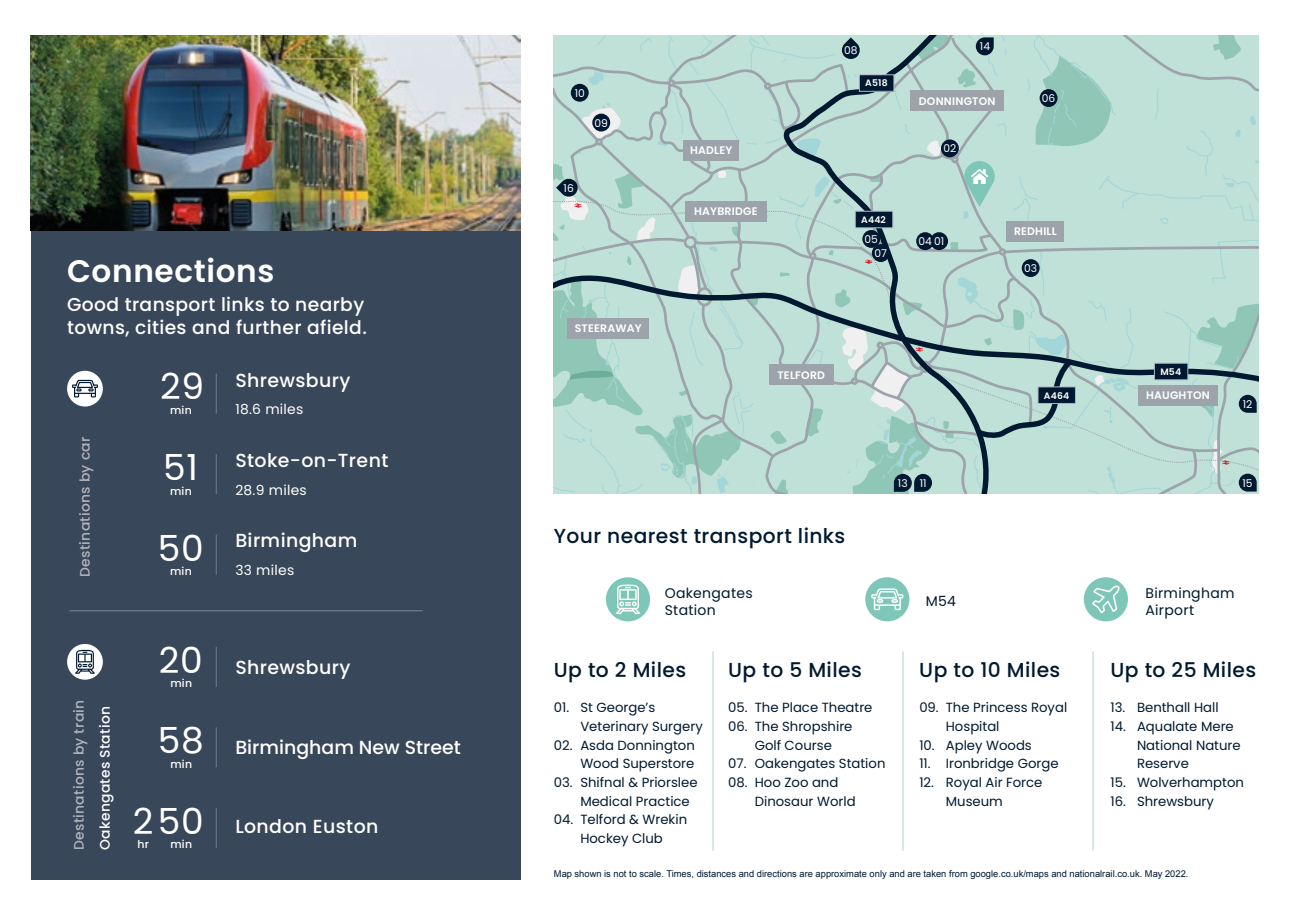
<style>
.page{position:relative;width:1289px;height:915px;background:#fff}
.page>*{position:absolute;margin:0;border:0;box-sizing:border-box;transform-origin:0 0}
.t1{font:35.85px "Poppins";letter-spacing:.02em;color:#fff}
.t2{font:600 31.2px "Poppins";letter-spacing:.02em;color:#fff}
.t3{font:500 20.25px "Poppins";letter-spacing:.02em;color:#001930}
.t4{font:500 18.9px "Poppins";letter-spacing:.02em;color:#fff}
.t5{font:500 18.9px "Poppins";color:#fff}
.t6{font:500 18.75px/22.4px "Poppins";letter-spacing:.02em;color:#fff}
.t7{font:13.95px/16.8px "Poppins";letter-spacing:.02em;color:#001930}
.t8{font:500 13.8px "Poppins";letter-spacing:.02em;color:#b2b4bc}
.t9{font:13.8px "Poppins";letter-spacing:.02em;color:#fff}
.t10{font:500 13.8px "Poppins";letter-spacing:.02em;color:#fff}
.t11{font:13.2px/18.8px "Poppins";color:#001930}
.t12{font:600 10.95px "Poppins";letter-spacing:.02em;color:#fff}
.t13{font:500 10.95px "Poppins";letter-spacing:.02em;color:#fff}
.t14{font:10.65px "Poppins";color:#fff}
.t15{font:9.3px "Arial";color:#001930}
.t16{font:600 9.3px "Poppins";letter-spacing:.02em;color:#fff}
</style>
<div class="page">
<div style="left:31px;top:230px;width:489px;height:648px;background:#384759"></div>
<hr style="left:69px;top:609px;width:353px;height:2px;background:#65728a">
<div style="left:67px;top:643px;width:36px;height:36px;background:#fff;border-radius:50%"></div>
<div style="left:67px;top:370px;width:36px;height:36px;background:#fff;border-radius:50%"></div>
<hr style="left:216px;top:373px;width:1px;height:40px;background:#65728a">
<hr style="left:216px;top:454px;width:1px;height:40px;background:#65728a">
<hr style="left:216px;top:534px;width:1px;height:40px;background:#65728a">
<hr style="left:216px;top:646px;width:1px;height:40px;background:#65728a">
<hr style="left:216px;top:727px;width:1px;height:40px;background:#65728a">
<hr style="left:216px;top:807px;width:1px;height:40px;background:#65728a">
<svg style="left:72px;top:380px;width:26px;height:17px"></svg>
<svg style="left:75px;top:649px;width:20px;height:24px"></svg>
<hr style="left:712px;top:651px;width:1px;height:199px;background:#c7e4dd">
<hr style="left:902px;top:651px;width:1px;height:199px;background:#c7e4dd">
<hr style="left:1092px;top:651px;width:1px;height:199px;background:#c7e4dd">
<div style="left:606px;top:577px;width:44px;height:44px;background:#7ec7b8;border-radius:50%"></div>
<div style="left:1083px;top:577px;width:44px;height:44px;background:#7ec7b8;border-radius:50%"></div>
<div style="left:865px;top:577px;width:44px;height:44px;background:#7ec7b8;border-radius:50%"></div>
<svg style="left:1092px;top:585px;width:27px;height:28px"></svg>
<svg style="left:871px;top:588px;width:32px;height:22px"></svg>
<svg style="left:615px;top:584px;width:25px;height:30px"></svg>
<svg style="left:554px;top:35px;width:704px;height:458px;background:#b1d0c9"></svg>
<img style="left:31px;top:36px;width:489px;height:194px">
<h2 class="t2" style="left:67px;top:252px;width:209px">Connections</h2>
<h3 class="t6" style="left:67px;top:293px;width:301px">Good transport links to nearby towns, cities and further afield.</h3>
<p class="t8" style="left:77px;top:576px;width:141px;rotate:-90deg">Destinations by car</p>
<h1 class="t1" style="left:160px;top:365px;width:45px">29</h1>
<p class="t13" style="left:170px;top:404px;width:23px">min</p>
<h1 class="t1" style="left:163px;top:446px;width:36px">51</h1>
<p class="t13" style="left:170px;top:484px;width:23px">min</p>
<h1 class="t1" style="left:158px;top:527px;width:47px">50</h1>
<p class="t13" style="left:170px;top:564px;width:23px">min</p>
<p class="t8" style="left:71px;top:849px;width:151px;rotate:-90deg">Destinations by train</p>
<p class="t10" style="left:97px;top:849px;width:145px;rotate:-90deg">Oakengates Station</p>
<h1 class="t1" style="left:159px;top:639px;width:45px">20</h1>
<p class="t13" style="left:170px;top:676px;width:23px">min</p>
<h1 class="t1" style="left:158px;top:719px;width:47px">58</h1>
<p class="t13" style="left:170px;top:757px;width:23px">min</p>
<h1 class="t1" style="left:133px;top:800px;width:72px">250</h1>
<p class="t13" style="left:137px;top:837px;width:13px">hr</p>
<p class="t13" style="left:170px;top:837px;width:23px">min</p>
<h3 class="t4" style="left:235px;top:369px;width:117px">Shrewsbury</h3>
<p class="t9" style="left:235px;top:401px;width:70px">18.6 miles</p>
<h3 class="t4" style="left:235px;top:449px;width:154px">Stoke-on-Trent</h3>
<p class="t9" style="left:235px;top:481px;width:73px">28.9 miles</p>
<h3 class="t4" style="left:235px;top:529px;width:124px">Birmingham</h3>
<p class="t9" style="left:235px;top:562px;width:60px">33 miles</p>
<h3 class="t4" style="left:235px;top:655px;width:117px">Shrewsbury</h3>
<h3 class="t5" style="left:235px;top:736px;width:227px">Birmingham New Street</h3>
<h3 class="t4" style="left:235px;top:815px;width:145px">London Euston</h3>
<p class="t14" style="left:574px;top:87px;width:12px">10</p>
<p class="t14" style="left:594px;top:117px;width:15px">09</p>
<p class="t14" style="left:563px;top:182px;width:12px">16</p>
<p class="t12" style="left:574px;top:322px;width:69px">STEERAWAY</p>
<p class="t12" style="left:690px;top:144px;width:44px">HADLEY</p>
<p class="t12" style="left:694px;top:205px;width:65px">HAYBRIDGE</p>
<p class="t14" style="left:844px;top:44px;width:15px">08</p>
<p class="t16" style="left:865px;top:78px;width:24px">A518</p>
<p class="t16" style="left:861px;top:214px;width:26px">A442</p>
<p class="t14" style="left:864px;top:233px;width:15px">05</p>
<p class="t14" style="left:874px;top:247px;width:14px">07</p>
<p class="t14" style="left:979px;top:40px;width:12px">14</p>
<p class="t12" style="left:918px;top:94px;width:78px">DONNINGTON</p>
<p class="t14" style="left:943px;top:142px;width:14px">02</p>
<p class="t14" style="left:1041px;top:92px;width:15px">06</p>
<p class="t14" style="left:918px;top:235px;width:27px">04 01</p>
<p class="t12" style="left:1014px;top:225px;width:44px">REDHILL</p>
<p class="t14" style="left:1024px;top:262px;width:15px">03</p>
<p class="t12" style="left:777px;top:369px;width:49px">TELFORD</p>
<p class="t16" style="left:1043px;top:390px;width:27px">A464</p>
<p class="t16" style="left:1160px;top:366px;width:22px">M54</p>
<p class="t12" style="left:1146px;top:389px;width:65px">HAUGHTON</p>
<p class="t14" style="left:1242px;top:398px;width:11px">12</p>
<h3 class="t3" style="left:554px;top:524px;width:293px">Your nearest transport links</h3>
<p class="t7" style="left:664px;top:584px;width:89px">Oakengates<br>Station</p>
<p class="t14" style="left:898px;top:477px;width:11px">13</p>
<p class="t14" style="left:919px;top:477px;width:8px">11</p>
<p class="t14" style="left:1242px;top:476px;width:12px">15</p>
<p class="t7" style="left:925px;top:592px;width:32px">M54</p>
<p class="t7" style="left:1145px;top:584px;width:90px">Birmingham<br>Airport</p>
<h3 class="t3" style="left:554px;top:658px;width:134px">Up to 2 Miles</h3>
<p class="t11" style="left:580px;top:698px;width:124px;text-indent:-26px">01. St George’s<br>Veterinary Surgery</p>
<p class="t11" style="left:554px;top:735px;width:142px;text-align:right">02. Asda Donnington<br>Wood Superstore</p>
<p class="t11" style="left:580px;top:772px;width:119px;text-indent:-26px">03. Shifnal &amp; Priorslee<br>Medical Practice</p>
<p class="t11" style="left:554px;top:810px;width:135px;text-align:center">04. Telford &amp; Wrekin<br>Hockey Club</p>
<h3 class="t3" style="left:728px;top:658px;width:135px">Up to 5 Miles</h3>
<h3 class="t3" style="left:919px;top:658px;width:143px">Up to 10 Miles</h3>
<h3 class="t3" style="left:1110px;top:658px;width:147px">Up to 25 Miles</h3>
<p class="t11" style="left:728px;top:698px;width:146px">05. The Place Theatre</p>
<p class="t11" style="left:728px;top:716px;width:126px;text-align:center">06. The Shropshire<br>Golf Course</p>
<p class="t11" style="left:728px;top:754px;width:159px">07. Oakengates Station</p>
<p class="t11" style="left:754px;top:772px;width:102px;text-indent:-26px">08. Hoo Zoo and<br>Dinosaur World</p>
<p class="t11" style="left:945px;top:698px;width:123px;text-indent:-26px">09. The Princess Royal<br>Hospital</p>
<p class="t11" style="left:919px;top:735px;width:114px">10. Apley Woods</p>
<p class="t11" style="left:919px;top:754px;width:141px">11. Ironbridge Gorge</p>
<p class="t11" style="left:945px;top:772px;width:98px;text-indent:-26px">12. Royal Air Force<br>Museum</p>
<p class="t11" style="left:1110px;top:698px;width:110px">13. Benthall Hall</p>
<p class="t11" style="left:1136px;top:716px;width:105px;text-indent:-26px">14. Aqualate Mere<br>National Nature<br>Reserve</p>
<p class="t11" style="left:1110px;top:772px;width:135px">15. Wolverhampton</p>
<p class="t11" style="left:1110px;top:791px;width:105px">16. Shrewsbury</p>
<p class="t15" style="left:554px;top:867px;width:636px">Map shown is not to scale. Times, distances and directions are approximate only and are taken from google.co.uk/maps and nationalrail.co.uk. May 2022.</p>
</div>
